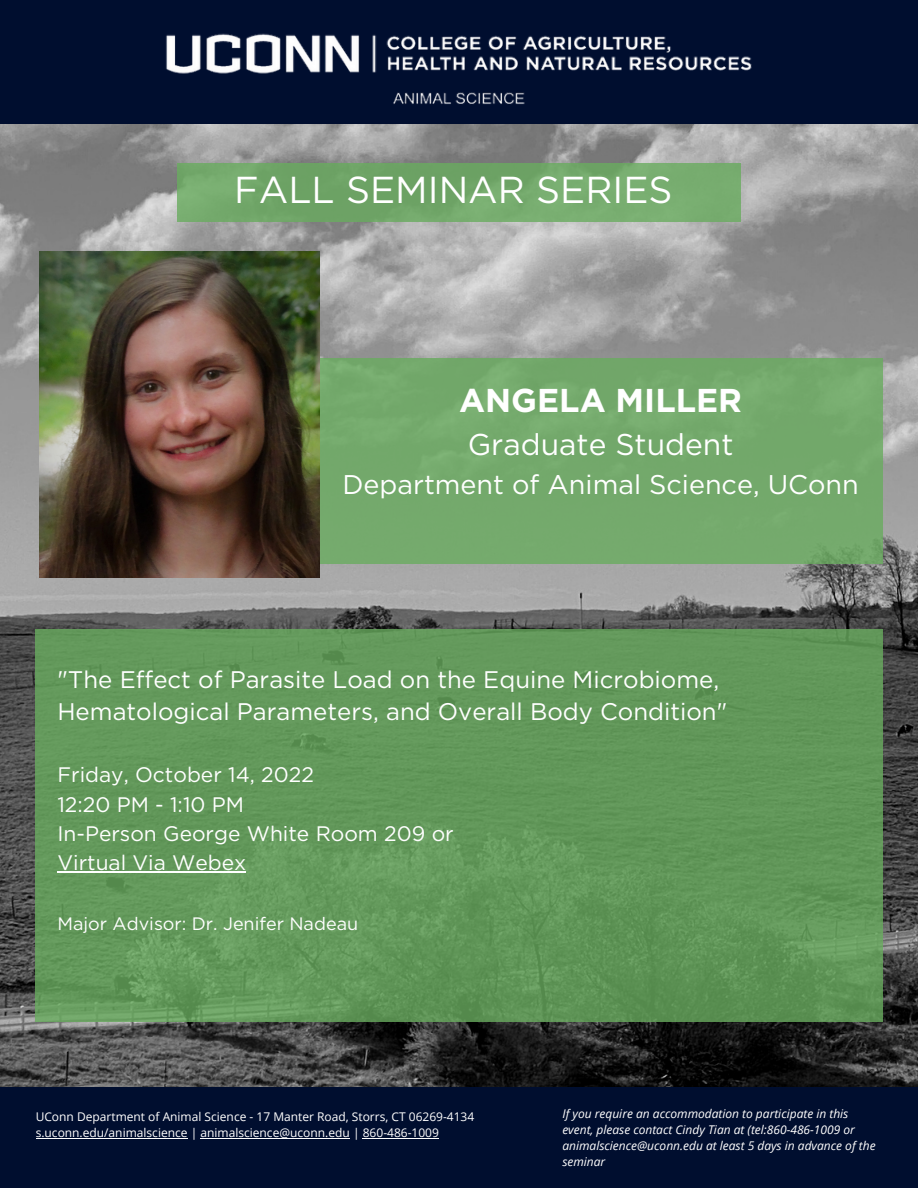
<style>
.page{position:relative;width:918px;height:1188px;background:#000e2f}
.page>*{position:absolute;margin:0;border:0;box-sizing:border-box;transform-origin:0 0}
.t1{font:37.5px "Gotham";color:#fff}
.t2{font:700 33px "Gotham";color:#fff}
.t3{font:30px "Gotham";color:#fff}
.t4{font:27px "Gotham";color:#fff}
.t5{font:24px/32.7px "Gotham";color:#fff}
.t6{font:21px/29.2px "Gotham";color:#fff}
.t7{font:18px "Gotham";color:#fff}
.t8{font:italic 12px/16px "Open Sans";color:#fff}
.t9{font:12px/16px "Open Sans";color:#fff}
</style>
<div class="page">
<img style="left:0;top:124px;width:918px;height:963px">
<div style="left:319px;top:358px;width:564px;height:206px;background:#74a96c"></div>
<div style="left:177px;top:163px;width:564px;height:59px;background:#74aa6c"></div>
<hr style="left:36px;top:1138px;width:152px;height:1px;background:#fff">
<hr style="left:201px;top:1138px;width:149px;height:1px;background:#fff">
<hr style="left:363px;top:1138px;width:76px;height:1px;background:#fff">
<img style="left:92px;top:33px;width:734px;height:92px">
<img style="left:39px;top:252px;width:280px;height:326px">
<div style="left:36px;top:629px;width:847px;height:393px;background:#62985a"></div>
<hr style="left:57px;top:871px;width:189px;height:1px;background:#fff">
<h1 class="t1" style="left:234px;top:173px;width:440px">FALL SEMINAR SERIES</h1>
<h2 class="t2" style="left:459px;top:386px;width:285px">ANGELA MILLER</h2>
<h3 class="t3" style="left:468px;top:431px;width:267px">Graduate Student</h3>
<h3 class="t4" style="left:342px;top:472px;width:518px">Department of Animal Science, UConn</h3>
<h3 class="t5" style="left:57px;top:664px;width:671px">"The Effect of Parasite Load on the Equine Microbiome,<br>Hematological Parameters, and Overall Body Condition"</h3>
<h3 class="t6" style="left:57px;top:761px;width:398px">Friday, October 14, 2022<br>12:20 PM - 1:10 PM<br>In-Person George White Room 209 or<br>Virtual Via Webex</h3>
<h3 class="t7" style="left:57px;top:915px;width:302px">Major Advisor: Dr. Jenifer Nadeau</h3>
<p class="t9" style="left:36px;top:1108px;width:440px">UConn Department of Animal Science - 17 Manter Road, Storrs, CT 06269-4134 s.uconn.edu/animalscience | animalscience@uconn.edu | 860-486-1009</p>
<p class="t8" style="left:562px;top:1105px;width:315px">If you require an accommodation to participate in this event, please contact Cindy Tian at (tel:860-486-1009 or animalscience@uconn.edu at least 5 days in advance of the seminar</p>
</div>
